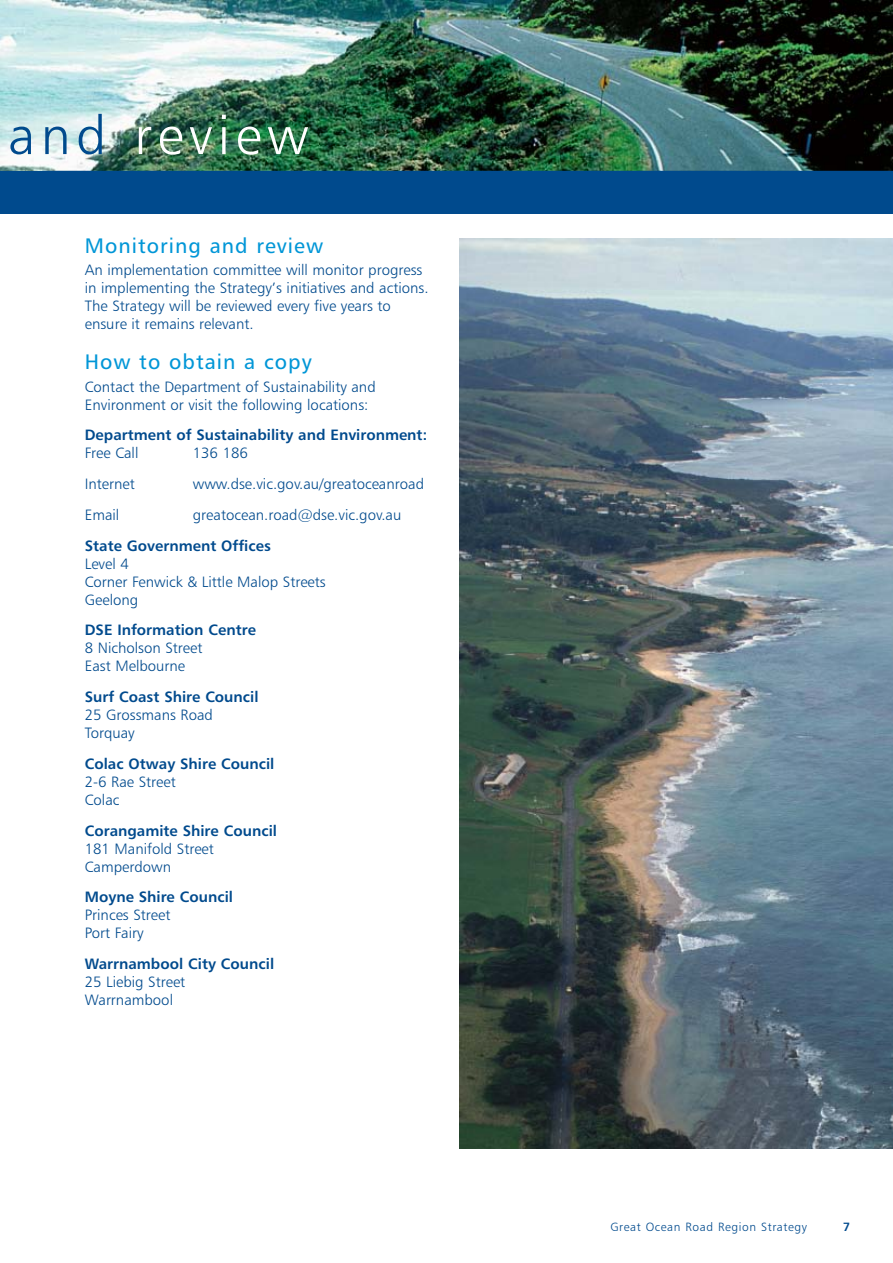
<style>
.page{position:relative;width:893px;height:1263px;background:#fff}
.page>*{position:absolute;margin:0;border:0;box-sizing:border-box;transform-origin:0 0}
.t1{font:54px "Humanist 777 BT Light B";letter-spacing:.1em;color:#fff}
.t2{font:21px "Humanist 777 BT Roman B";letter-spacing:.05em;color:#0096d7}
.t3{font:15px/18px "Humanist 777 BT Light B";color:#004a8d}
.t4{font:15px "Humanist 777 BT Bold B";color:#004a8d}
.t5{font:12px "Humanist 777 BT Light B";letter-spacing:.05em;color:#004a8d}
.t6{font:12px "Humanist 777 BT Bold B";color:#004a8d}
.s1{color:#004a8d}
</style>
<div class="page">
<img style="left:0;top:1px;width:893px;height:170px">
<img style="left:459px;top:239px;width:434px;height:910px">
<div style="left:0;top:171px;width:893px;height:42px;background:#004a8d"></div>
<h1 class="t1" style="left:8px;top:114px;width:302px"><span class="s1">and</span> review</h1>
<h2 class="t2" style="left:85px;top:237px;width:240px">Monitoring and review</h2>
<p class="t3" style="left:85px;top:262px;width:345px">An implementation committee will monitor progress in implementing the Strategy’s initiatives and actions.<br>The Strategy will be reviewed every five years to ensure it remains relevant.</p>
<h2 class="t2" style="left:85px;top:354px;width:228px">How to obtain a copy</h2>
<p class="t3" style="left:85px;top:378px;width:292px">Contact the Department of Sustainability and<br>Environment or visit the following locations:</p>
<p class="t4" style="left:85px;top:429px;width:344px">Department of Sustainability and Environment:</p>
<p class="t3" style="left:85px;top:445px;width:55px">Free Call</p>
<p class="t3" style="left:193px;top:445px;width:57px">136 186</p>
<p class="t3" style="left:85px;top:476px;width:52px">Internet</p>
<p class="t3" style="left:193px;top:476px;width:233px">www.dse.vic.gov.au/greatoceanroad</p>
<p class="t3" style="left:85px;top:507px;width:36px">Email</p>
<p class="t3" style="left:193px;top:507px;width:210px">greatocean.road@dse.vic.gov.au</p>
<p class="t4" style="left:85px;top:539px;width:187px">State Government Offices</p>
<p class="t3" style="left:85px;top:555px;width:242px">Level 4<br>Corner Fenwick &amp; Little Malop Streets<br>Geelong</p>
<p class="t4" style="left:85px;top:624px;width:173px">DSE Information Centre</p>
<p class="t3" style="left:85px;top:640px;width:119px">8 Nicholson Street<br>East Melbourne</p>
<p class="t4" style="left:85px;top:691px;width:175px">Surf Coast Shire Council</p>
<p class="t3" style="left:85px;top:707px;width:130px">25 Grossmans Road<br>Torquay</p>
<p class="t4" style="left:85px;top:758px;width:191px">Colac Otway Shire Council</p>
<p class="t3" style="left:85px;top:774px;width:92px">2-6 Rae Street<br>Colac</p>
<p class="t4" style="left:85px;top:824px;width:194px">Corangamite Shire Council</p>
<p class="t3" style="left:85px;top:841px;width:131px">181 Manifold Street<br>Camperdown</p>
<p class="t4" style="left:85px;top:891px;width:150px">Moyne Shire Council</p>
<p class="t3" style="left:85px;top:907px;width:87px">Princes Street<br>Port Fairy</p>
<p class="t4" style="left:85px;top:958px;width:191px">Warrnambool City Council</p>
<p class="t3" style="left:85px;top:974px;width:102px">25 Liebig Street<br>Warrnambool</p>
<p class="t5" style="left:610px;top:1222px;width:198px">Great Ocean Road Region Strategy</p>
<p class="t6" style="left:843px;top:1222px;width:9px">7</p>
</div>
